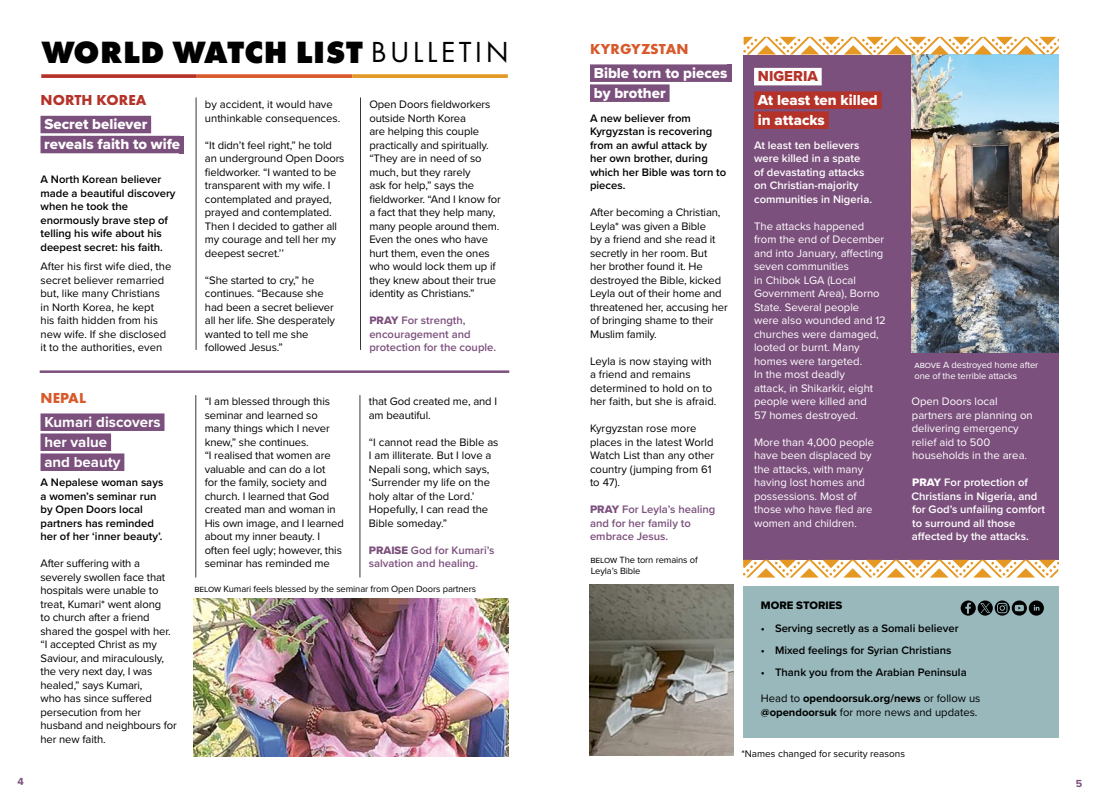
<style>
.page{position:relative;width:1099px;height:801px;background:#fff}
.page>*{position:absolute;margin:0;border:0;box-sizing:border-box;transform-origin:0 0}
.World_Watch_News_Title{font:800 32px "Futura PT";letter-spacing:.015em;color:#000}
.WWN_Story_headline{font:15px/20px "Proxima Nova Extrabld";color:#fff}
.WWN_Story_headline-2{font:700 15px/20px "Proxima Nova";color:#fff}
.WWL_Story_Headline_red{font:15px/20px "Proxima Nova Extrabld";color:#fff}
.WWN_country_Red{font:700 15px "Futura PT";letter-spacing:.01em;color:#b53229}
.Body_copy_WWN{font:700 15px "Futura PT";letter-spacing:.01em;color:#d8592a}
.Paragraph_Style_1{font:15px "Proxima Nova Extrabld";color:#b53229}
.WWN_country_Red-2{font:700 15px "Futura PT";letter-spacing:.01em;color:#d8592a}
.Body_copy_WWN-2{font:11.25px/13.5px "Proxima Nova";letter-spacing:-.01em;color:#000}
.WWN_pray{font:11.25px/13.5px "Proxima Nova";color:#fff}
.WWN_Story_headline-3{font:600 11.25px/13.5px "Proxima Nova";color:#000}
.WWN_pray-2{font:600 11.25px/13.5px "Proxima Nova";color:#7c507d}
.Body_copy_WWN-3{font:600 11.25px/13.5px "Proxima Nova";color:#000}
.WWN_pray-3{font:600 11.25px/13.5px "Proxima Nova";color:#fff}
.First_para_balanced_ragged{font:600 11.25px/13.5px "Proxima Nova";color:#fff}
.First_para_balanced_ragged-2{font:600 11.25px/13.5px "Proxima Nova";color:#000}
.Body_copy_bullets{font:11.25px/13.5px "Proxima Nova";color:#000}
.MORE_STORIES_subtitle{font:11.25px "Proxima Nova Extrabld";color:#000}
.t1{font:700 10.62px "Proxima Nova";color:#7c507d}
.name_changed{font:10px "Proxima Nova";color:#000}
.Photo_caption{font:9.38px/11.2px "Proxima Nova";letter-spacing:-.01em;color:#000}
.Photo_caption-2{font:9.38px/11.2px "Proxima Nova";letter-spacing:-.01em;color:#fff}
.s1{font-weight:400;font-size:30.12px}
.s2{font-family:"Proxima Nova Extrabld";font-weight:400}
.s3{font-weight:700}
</style>
<div class="page">
<hr style="left:179px;top:136px;width:4px;height:17px;background:#7c507d">
<div style="left:743px;top:55px;width:315px;height:505px;background:#7c507d"></div>
<hr style="left:727px;top:64px;width:4px;height:18px;background:#7c507d">
<div style="left:41px;top:116px;width:110px;height:17px;background:#7c507d"></div>
<div style="left:41px;top:136px;width:139px;height:17px;background:#7c507d"></div>
<hr style="left:196px;top:97px;width:1px;height:253px;background:#363a2e">
<hr style="left:360px;top:97px;width:1px;height:253px;background:#363a2e">
<div style="left:742px;top:586px;width:316px;height:152px;background:#98b8bc"></div>
<svg style="left:41px;top:74px;width:156px;height:4px"></svg>
<svg style="left:197px;top:74px;width:155px;height:4px"></svg>
<svg style="left:352px;top:74px;width:156px;height:4px"></svg>
<svg style="left:960px;top:600px;width:83px;height:15px"></svg>
<img style="left:590px;top:584px;width:143px;height:172px">
<hr style="left:40px;top:370px;width:469px;height:3px;background:#7c507d">
<img style="left:911px;top:55px;width:147px;height:297px">
<img style="left:193px;top:598px;width:315px;height:158px">
<svg style="left:743px;top:560px;width:315px;height:17px"></svg>
<div style="left:41px;top:413px;width:123px;height:18px;background:#7c507d"></div>
<div style="left:41px;top:433px;width:70px;height:18px;background:#7c507d"></div>
<div style="left:41px;top:453px;width:83px;height:18px;background:#7c507d"></div>
<hr style="left:195px;top:395px;width:1px;height:182px;background:#363a2e">
<hr style="left:359px;top:395px;width:1px;height:182px;background:#363a2e">
<div style="left:590px;top:64px;width:137px;height:18px;background:#7c507d"></div>
<div style="left:590px;top:84px;width:79px;height:18px;background:#7c507d"></div>
<div style="left:754px;top:68px;width:67px;height:17px;background:#fff"></div>
<div style="left:754px;top:91px;width:127px;height:18px;background:#b53229"></div>
<div style="left:754px;top:111px;width:74px;height:18px;background:#b53229"></div>
<svg style="left:743px;top:37px;width:315px;height:18px"></svg>
<p class="World_Watch_News_Title" style="left:41px;top:32px;width:469px">WORLD WATCH LIST <span class="s1">BULLETIN</span></p>
<p class="WWN_country_Red" style="left:41px;top:91px;width:107px">NORTH KOREA</p>
<p class="WWN_Story_headline" style="left:44px;top:114px;width:137px">Secret believer reveals faith to wife</p>
<p class="WWN_Story_headline-3" style="left:41px;top:172px;width:137px">A North Korean believer made a beautiful discovery when he took the enormously brave step of telling his wife about his deepest secret: his faith.</p>
<p class="Body_copy_WWN-2" style="left:41px;top:259px;width:132px">After his first wife died, the secret believer remarried but, like many Christians in North Korea, he kept<br>his faith hidden from his new wife. If she disclosed it to the authorities, even</p>
<p class="Body_copy_WWN-2" style="left:205px;top:97px;width:137px">by accident, it would have unthinkable consequences.</p>
<p class="Body_copy_WWN-2" style="left:205px;top:138px;width:141px">“It didn’t feel right,” he told an underground Open Doors fieldworker. “I wanted to be transparent with my wife. I contemplated and prayed, prayed and contemplated.<br>Then I decided to gather all my courage and tell her my deepest secret.’’</p>
<p class="Body_copy_WWN-2" style="left:205px;top:273px;width:132px">“She started to cry,” he continues. “Because she had been a secret believer all her life. She desperately wanted to tell me she followed Jesus.”</p>
<p class="Body_copy_WWN-2" style="left:369px;top:97px;width:133px">Open Doors fieldworkers outside North Korea<br>are helping this couple practically and spiritually. “They are in need of so much, but they rarely<br>ask for help,” says the fieldworker. “And I know for a fact that they help many, many people around them.<br>Even the ones who have hurt them, even the ones who would lock them up if they knew about their true identity as Christians.”</p>
<p class="WWN_pray-2" style="left:369px;top:313px;width:128px"><span class="s2">PRAY</span> For strength, encouragement and protection for the couple.</p>
<p class="WWN_country_Red-2" style="left:41px;top:388px;width:47px">NEPAL</p>
<p class="WWN_Story_headline-2" style="left:44px;top:411px;width:118px">Kumari discovers her value<br>and beauty</p>
<p class="First_para_balanced_ragged-2" style="left:41px;top:475px;width:124px">A Nepalese woman says a women’s seminar run by Open Doors local partners has reminded her of her ‘inner beauty’.</p>
<p class="Body_copy_WWN-2" style="left:41px;top:556px;width:138px">After suffering with a severely swollen face that hospitals were unable to treat, Kumari* went along<br>to church after a friend shared the gospel with her. “I accepted Christ as my<br>Saviour, and miraculously, the very next day, I was healed,” says Kumari,<br>who has since suffered persecution from her husband and neighbours for her new faith.</p>
<p class="Body_copy_WWN-2" style="left:205px;top:394px;width:141px">“I am blessed through this seminar and learned so many things which I never knew,” she continues.<br>“I realised that women are valuable and can do a lot<br>for the family, society and church. I learned that God created man and woman in<br>His own image, and I learned about my inner beauty. I often feel ugly; however, this seminar has reminded me</p>
<p class="Body_copy_WWN-2" style="left:369px;top:394px;width:130px">that God created me, and I am beautiful.</p>
<p class="Body_copy_WWN-2" style="left:369px;top:435px;width:131px">“I cannot read the Bible as<br>I am illiterate. But I love a<br>Nepali song, which says, ‘Surrender my life on the holy altar of the Lord.’<br>Hopefully, I can read the<br>Bible someday.”</p>
<p class="WWN_pray-2" style="left:369px;top:543px;width:127px"><span class="s2">PRAISE</span> God for Kumari’s salvation and healing.</p>
<p class="Photo_caption" style="left:194px;top:583px;width:283px">below Kumari feels blessed by the seminar from Open Doors partners</p>
<p class="Body_copy_WWN" style="left:590px;top:39px;width:100px">KYRGYZSTAN</p>
<p class="WWN_Story_headline" style="left:594px;top:62px;width:135px">Bible torn to pieces by brother</p>
<p class="Body_copy_WWN-3" style="left:590px;top:111px;width:138px">A new believer from<br>Kyrgyzstan is recovering from an awful attack by her own brother, during which her Bible was torn to pieces.</p>
<p class="Body_copy_WWN-2" style="left:590px;top:205px;width:139px">After becoming a Christian,<br>Leyla* was given a Bible<br>by a friend and she read it secretly in her room. But<br>her brother found it. He destroyed the Bible, kicked<br>Leyla out of their home and threatened her, accusing her of bringing shame to their<br>Muslim family.</p>
<p class="Body_copy_WWN-2" style="left:590px;top:354px;width:128px">Leyla is now staying with a friend and remains determined to hold on to her faith, but she is afraid.</p>
<p class="Body_copy_WWN-2" style="left:590px;top:421px;width:126px">Kyrgyzstan rose more places in the latest World<br>Watch List than any other country (jumping from 61 to 47).</p>
<p class="WWN_pray-2" style="left:590px;top:502px;width:127px"><span class="s2">PRAY</span> For Leyla’s healing and for her family to embrace Jesus.</p>
<p class="Photo_caption" style="left:590px;top:554px;width:109px">below The torn remains of<br>Leyla’s Bible</p>
<p class="Paragraph_Style_1" style="left:758px;top:65px;width:61px">NIGERIA</p>
<p class="WWL_Story_Headline_red" style="left:758px;top:89px;width:121px">At least ten killed in attacks</p>
<p class="First_para_balanced_ragged" style="left:754px;top:138px;width:120px">At least ten believers were killed in a spate of devastating attacks on Christian-majority communities in Nigeria.</p>
<p class="WWN_pray" style="left:754px;top:219px;width:133px">The attacks happened from the end of December and into January, affecting seven communities<br>in Chibok LGA (Local<br>Government Area), Borno<br>State. Several people were also wounded and 12 churches were damaged, looted or burnt. Many homes were targeted.<br>In the most deadly<br>attack, in Shikarkir, eight people were killed and<br>57 homes destroyed.</p>
<p class="WWN_pray" style="left:754px;top:435px;width:122px">More than 4,000 people have been displaced by the attacks, with many having lost homes and possessions. Most of those who have fled are women and children.</p>
<p class="Photo_caption-2" style="left:914px;top:358px;width:125px">above A destroyed home after one of the terrible attacks</p>
<p class="WWN_pray" style="left:911px;top:394px;width:123px">Open Doors local partners are planning on delivering emergency relief aid to 500 households in the area.</p>
<p class="WWN_pray-3" style="left:911px;top:475px;width:135px"><span class="s2">PRAY</span> For protection of<br>Christians in Nigeria, and for God’s unfailing comfort to surround all those affected by the attacks.</p>
<p class="MORE_STORIES_subtitle" style="left:760px;top:597px;width:83px">MORE STORIES</p>
<p class="WWN_Story_headline-3" style="left:760px;top:621px;width:199px">• Serving secretly as a Somali believer</p>
<p class="WWN_Story_headline-3" style="left:760px;top:643px;width:192px">• Mixed feelings for Syrian Christians</p>
<p class="WWN_Story_headline-3" style="left:760px;top:665px;width:207px">• Thank you from the Arabian Peninsula</p>
<p class="Body_copy_bullets" style="left:760px;top:691px;width:221px">Head to <span class="s3">opendoorsuk.org/news</span> or follow us <span class="s3">@opendoorsuk</span> for more news and updates.</p>
<p class="name_changed" style="left:741px;top:746px;width:165px">*Names changed for security reasons</p>
<p class="t1" style="left:17px;top:774px;width:8px">4</p>
<p class="t1" style="left:1075px;top:775px;width:8px">5</p>
</div>
